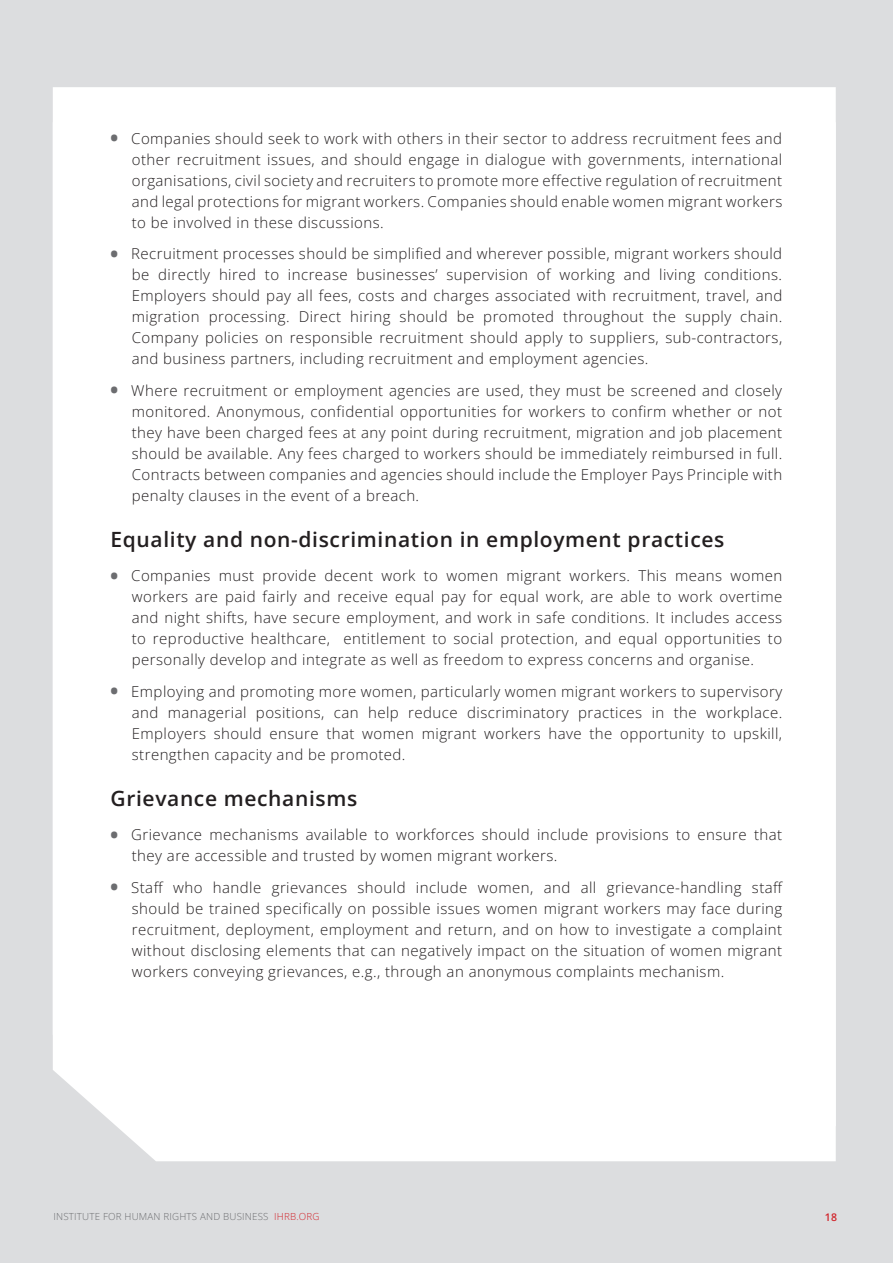
<style>
.page{position:relative;width:893px;height:1263px;background:#dcdddf}
.page>*{position:absolute;margin:0;border:0;box-sizing:border-box;transform-origin:0 0}
.Body_copy{font:600 21px "Open Sans";letter-spacing:.03em;color:#231f20}
.t1{font:300 15px/21px "Open Sans";letter-spacing:.03em;color:#231f20;text-align:justify}
.t2{font:600 10.5px "Open Sans";color:#d1232a}
.t3{font:300 9.75px "Open Sans";letter-spacing:.02em;color:#6c6d70}
.s1{font-weight:800;font-size:19.5px;color:#6c6d70}
.s2{color:#d1232a}
</style>
<div class="page">
<div style="left:117px;top:1126px;width:719px;height:35px;background:#fff"></div>
<div style="left:53px;top:87px;width:783px;height:1039px;background:#fff"></div>
<p class="t1" style="left:132px;top:127px;width:652px;text-indent:-21px"><span class="s1">•</span> Companies should seek to work with others in their sector to address recruitment fees and other recruitment issues, and should engage in dialogue with governments, international organisations, civil society and recruiters to promote more effective regulation of recruitment and legal protections for migrant workers. Companies should enable women migrant workers to be involved in these discussions.</p>
<p class="t1" style="left:132px;top:243px;width:652px;text-indent:-21px"><span class="s1">•</span> Recruitment processes should be simplified and wherever possible, migrant workers should be directly hired to increase businesses’ supervision of working and living conditions.<br>Employers should pay all fees, costs and charges associated with recruitment, travel, and migration processing. Direct hiring should be promoted throughout the supply chain.<br>Company policies on responsible recruitment should apply to suppliers, sub-contractors, and business partners, including recruitment and employment agencies.</p>
<p class="t1" style="left:132px;top:380px;width:652px;text-indent:-21px"><span class="s1">•</span> Where recruitment or employment agencies are used, they must be screened and closely monitored. Anonymous, confidential opportunities for workers to confirm whether or not they have been charged fees at any point during recruitment, migration and job placement should be available. Any fees charged to workers should be immediately reimbursed in full.<br>Contracts between companies and agencies should include the Employer Pays Principle with penalty clauses in the event of a breach.</p>
<p class="Body_copy" style="left:111px;top:525px;width:615px">Equality and non-discrimination in employment practices</p>
<p class="t1" style="left:132px;top:565px;width:652px;text-indent:-21px"><span class="s1">•</span> Companies must provide decent work to women migrant workers. This means women workers are paid fairly and receive equal pay for equal work, are able to work overtime and night shifts, have secure employment, and work in safe conditions. It includes access to reproductive healthcare, entitlement to social protection, and equal opportunities to personally develop and integrate as well as freedom to express concerns and organise.</p>
<p class="t1" style="left:132px;top:680px;width:652px;text-indent:-21px"><span class="s1">•</span> Employing and promoting more women, particularly women migrant workers to supervisory and managerial positions, can help reduce discriminatory practices in the workplace.<br>Employers should ensure that women migrant workers have the opportunity to upskill, strengthen capacity and be promoted.</p>
<p class="Body_copy" style="left:111px;top:784px;width:248px">Grievance mechanisms</p>
<p class="t1" style="left:132px;top:824px;width:652px;text-indent:-21px"><span class="s1">•</span> Grievance mechanisms available to workforces should include provisions to ensure that they are accessible and trusted by women migrant workers.</p>
<p class="t1" style="left:132px;top:876px;width:653px;text-indent:-21px"><span class="s1">•</span> Staff who handle grievances should include women, and all grievance-handling staff should be trained specifically on possible issues women migrant workers may face during recruitment, deployment, employment and return, and on how to investigate a complaint without disclosing elements that can negatively impact on the situation of women migrant workers conveying grievances, e.g., through an anonymous complaints mechanism.</p>
<p class="t3" style="left:54px;top:1210px;width:268px">INSTITUTE FOR HUMAN RIGHTS AND BUSINESS <span class="s2">IHRB.ORG</span></p>
<p class="t2" style="left:825px;top:1210px;width:14px">18</p>
</div>
